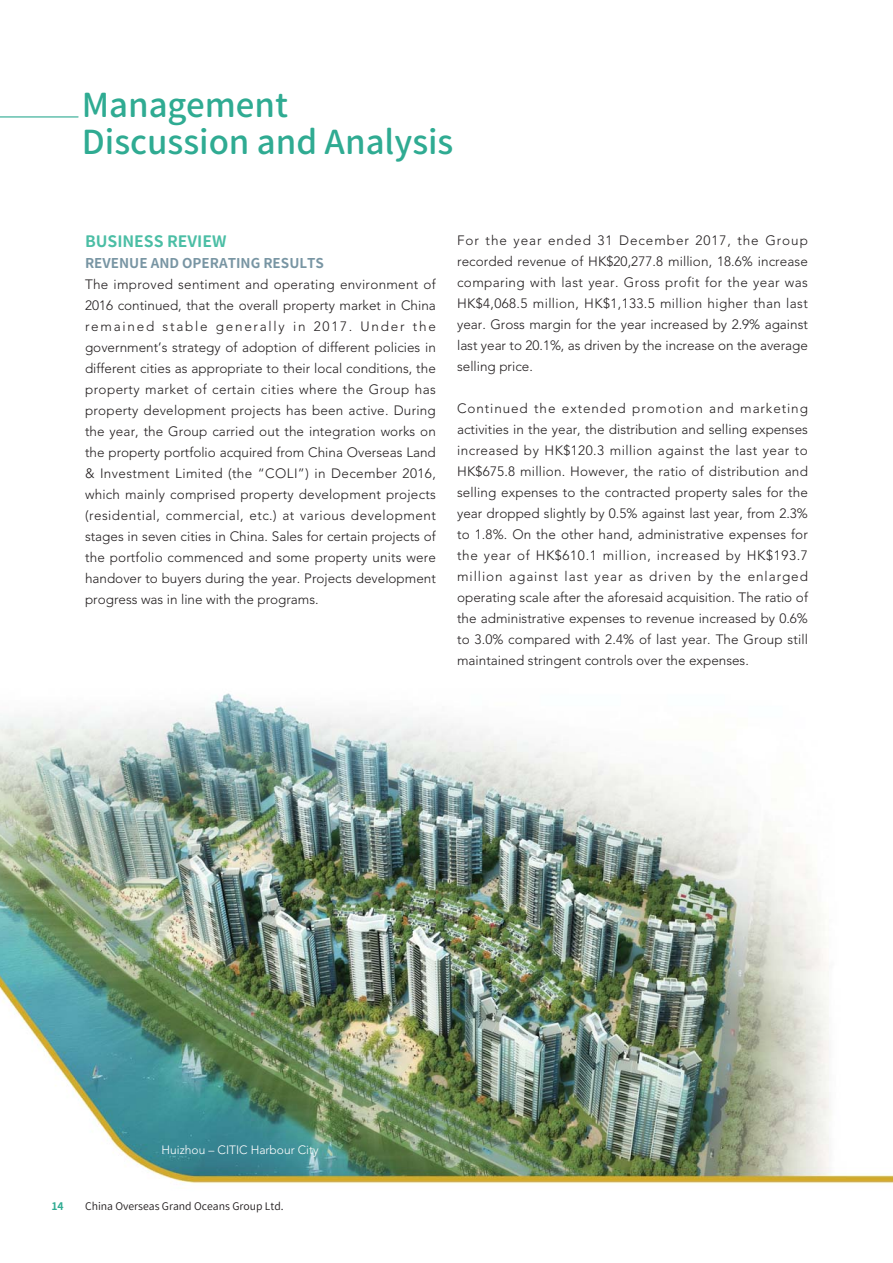
<style>
.page{position:relative;width:893px;height:1263px;background:#fff}
.page>*{position:absolute;margin:0;border:0;box-sizing:border-box;transform-origin:0 0}
.t1{font:500 33px "Gen Jyuu Gothic L";color:#2fab92}
.t2{font:700 15.75px "Gen Jyuu Gothic L";color:#4bbea5}
.t3{font:300 13.5px/21px "Avenir LT Std";color:#231f20;text-align:justify}
.t4{font:700 13.5px "Gen Jyuu Gothic L";color:#7895a3}
.t5{font:300 12px "Avenir LT Std";color:#fff}
.t6{font:10.5px "Gen Jyuu Gothic L";color:#231f20}
.t7{font:700 10.5px "Gen Jyuu Gothic L";color:#2fab92}
</style>
<div class="page">
<img style="left:1px;top:693px;width:892px;height:491px">
<hr style="left:1px;top:116px;width:77px;height:1px;background:#2fab92">
<h1 class="t1" style="left:82px;top:81px;width:208px">Management</h1>
<h1 class="t1" style="left:82px;top:118px;width:373px">Discussion and Analysis</h1>
<p class="t2" style="left:85px;top:230px;width:143px">BUSINESS REVIEW</p>
<p class="t4" style="left:85px;top:254px;width:240px">REVENUE AND OPERATING RESULTS</p>
<p class="t3" style="left:85px;top:275px;width:352px">The improved sentiment and operating environment of 2016 continued, that the overall property market in China remained stable generally in 2017. Under the government’s strategy of adoption of different policies in different cities as appropriate to their local conditions, the property market of certain cities where the Group has property development projects has been active. During the year, the Group carried out the integration works on the property portfolio acquired from China Overseas Land &amp; Investment Limited (the “COLI”) in December 2016, which mainly comprised property development projects (residential, commercial, etc.) at various development stages in seven cities in China. Sales for certain projects of the portfolio commenced and some property units were handover to buyers during the year. Projects development progress was in line with the programs.</p>
<p class="t3" style="left:457px;top:231px;width:352px">For the year ended 31 December 2017, the Group recorded revenue of HK$20,277.8 million, 18.6% increase comparing with last year. Gross profit for the year was HK$4,068.5 million, HK$1,133.5 million higher than last year. Gross margin for the year increased by 2.9% against last year to 20.1%, as driven by the increase on the average selling price.</p>
<p class="t3" style="left:457px;top:399px;width:352px">Continued the extended promotion and marketing activities in the year, the distribution and selling expenses increased by HK$120.3 million against the last year to HK$675.8 million. However, the ratio of distribution and selling expenses to the contracted property sales for the year dropped slightly by 0.5% against last year, from 2.3% to 1.8%. On the other hand, administrative expenses for the year of HK$610.1 million, increased by HK$193.7 million against last year as driven by the enlarged operating scale after the aforesaid acquisition. The ratio of the administrative expenses to revenue increased by 0.6% to 3.0% compared with 2.4% of last year. The Group still maintained stringent controls over the expenses.</p>
<p class="t5" style="left:162px;top:1145px;width:159px">Huizhou – CITIC Harbour City</p>
<p class="t7" style="left:51px;top:1199px;width:14px">14</p>
<p class="t6" style="left:85px;top:1199px;width:200px">China Overseas Grand Oceans Group Ltd.</p>
</div>
